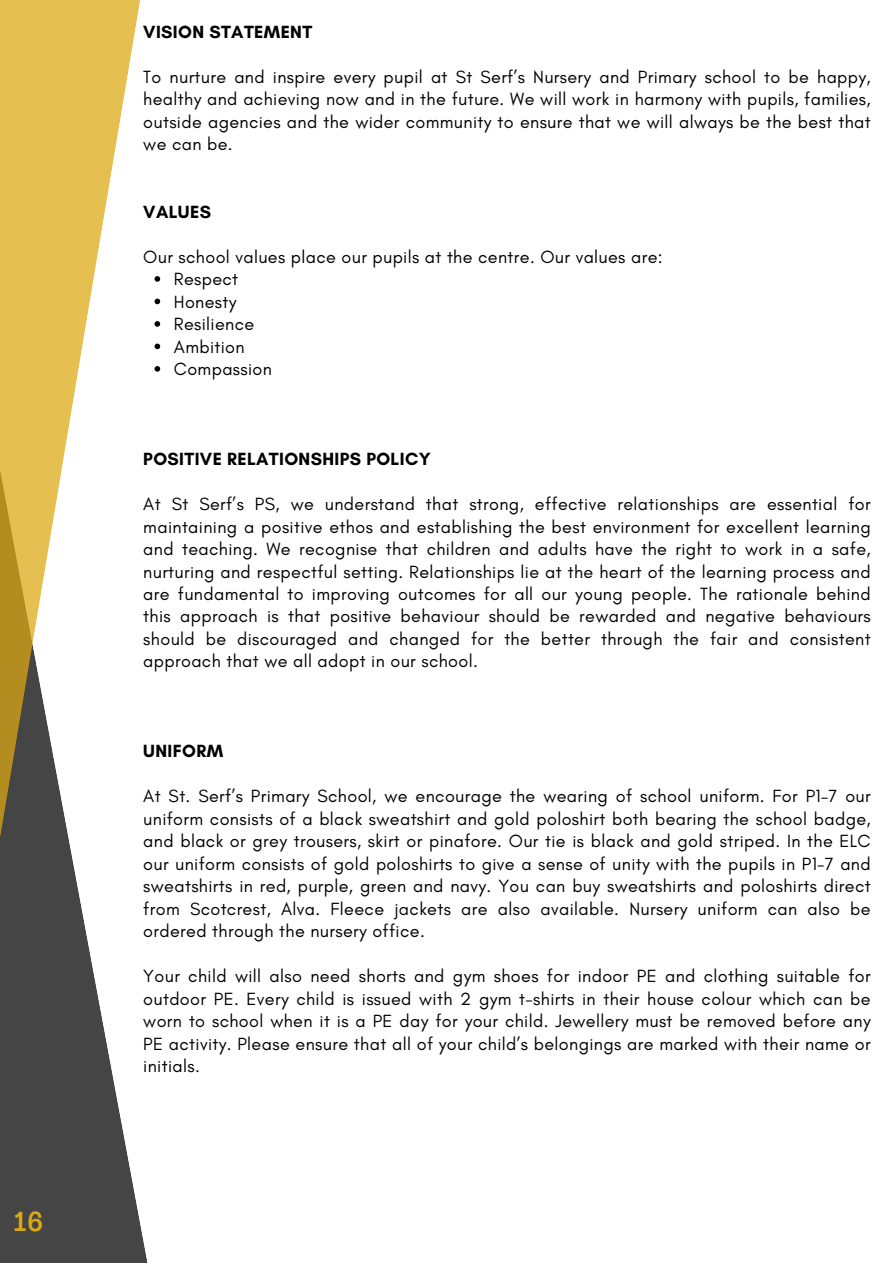
<style>
.page{position:relative;width:893px;height:1264px;background:#fff}
.page>*{position:absolute;margin:0;border:0;box-sizing:border-box;transform-origin:0 0}
.t1{font:500 condensed 27px "Agrandir";color:#dca911}
.t2{font:18px/22.5px "Glacial Indifference";letter-spacing:.02em;color:#000;text-align:justify}
.t3{font:700 18px "Glacial Indifference";letter-spacing:.02em;color:#000}
</style>
<div class="page">
<svg style="left:0;top:304px;width:158px;height:958px;fill:#454545"></svg>
<svg style="left:0;top:0;width:143px;height:1076px"></svg>
<svg style="left:154px;top:276px;width:6px;height:6px"></svg>
<svg style="left:154px;top:298px;width:6px;height:6px"></svg>
<svg style="left:154px;top:321px;width:6px;height:6px"></svg>
<svg style="left:154px;top:343px;width:6px;height:6px"></svg>
<svg style="left:154px;top:366px;width:6px;height:6px"></svg>
<p class="t1" style="left:14px;top:1210px;width:30px">16</p>
<p class="t3" style="left:143px;top:21px;width:170px">VISION STATEMENT</p>
<p class="t2" style="left:143px;top:65px;width:728px">To nurture and inspire every pupil at St Serf’s Nursery and Primary school to be happy, healthy and achieving now and in the future. We will work in harmony with pupils, families, outside agencies and the wider community to ensure that we will always be the best that we can be.</p>
<p class="t3" style="left:143px;top:200px;width:69px">VALUES</p>
<p class="t2" style="left:143px;top:245px;width:521px">Our school values place our pupils at the centre. Our values are:</p>
<p class="t2" style="left:174px;top:267px;width:66px">Respect</p>
<p class="t2" style="left:174px;top:290px;width:64px">Honesty</p>
<p class="t2" style="left:174px;top:312px;width:82px">Resilience</p>
<p class="t2" style="left:174px;top:335px;width:72px">Ambition</p>
<p class="t2" style="left:174px;top:357px;width:100px">Compassion</p>
<p class="t3" style="left:143px;top:448px;width:289px">POSITIVE RELATIONSHIPS POLICY</p>
<p class="t2" style="left:143px;top:492px;width:728px">At St Serf’s PS, we understand that strong, effective relationships are essential for maintaining a positive ethos and establishing the best environment for excellent learning and teaching. We recognise that children and adults have the right to work in a safe, nurturing and respectful setting. Relationships lie at the heart of the learning process and are fundamental to improving outcomes for all our young people. The rationale behind this approach is that positive behaviour should be rewarded and negative behaviours should be discouraged and changed for the better through the fair and consistent approach that we all adopt in our school.</p>
<p class="t3" style="left:143px;top:740px;width:81px">UNIFORM</p>
<p class="t2" style="left:143px;top:784px;width:728px">At St. Serf’s Primary School, we encourage the wearing of school uniform. For P1–7 our uniform consists of a black sweatshirt and gold poloshirt both bearing the school badge, and black or grey trousers, skirt or pinafore. Our tie is black and gold striped. In the ELC our uniform consists of gold poloshirts to give a sense of unity with the pupils in P1-7 and sweatshirts in red, purple, green and navy. You can buy sweatshirts and poloshirts direct from Scotcrest, Alva. Fleece jackets are also available. Nursery uniform can also be ordered through the nursery office.</p>
<p class="t2" style="left:143px;top:964px;width:728px">Your child will also need shorts and gym shoes for indoor PE and clothing suitable for outdoor PE. Every child is issued with 2 gym t-shirts in their house colour which can be worn to school when it is a PE day for your child. Jewellery must be removed before any PE activity. Please ensure that all of your child’s belongings are marked with their name or initials.</p>
</div>
